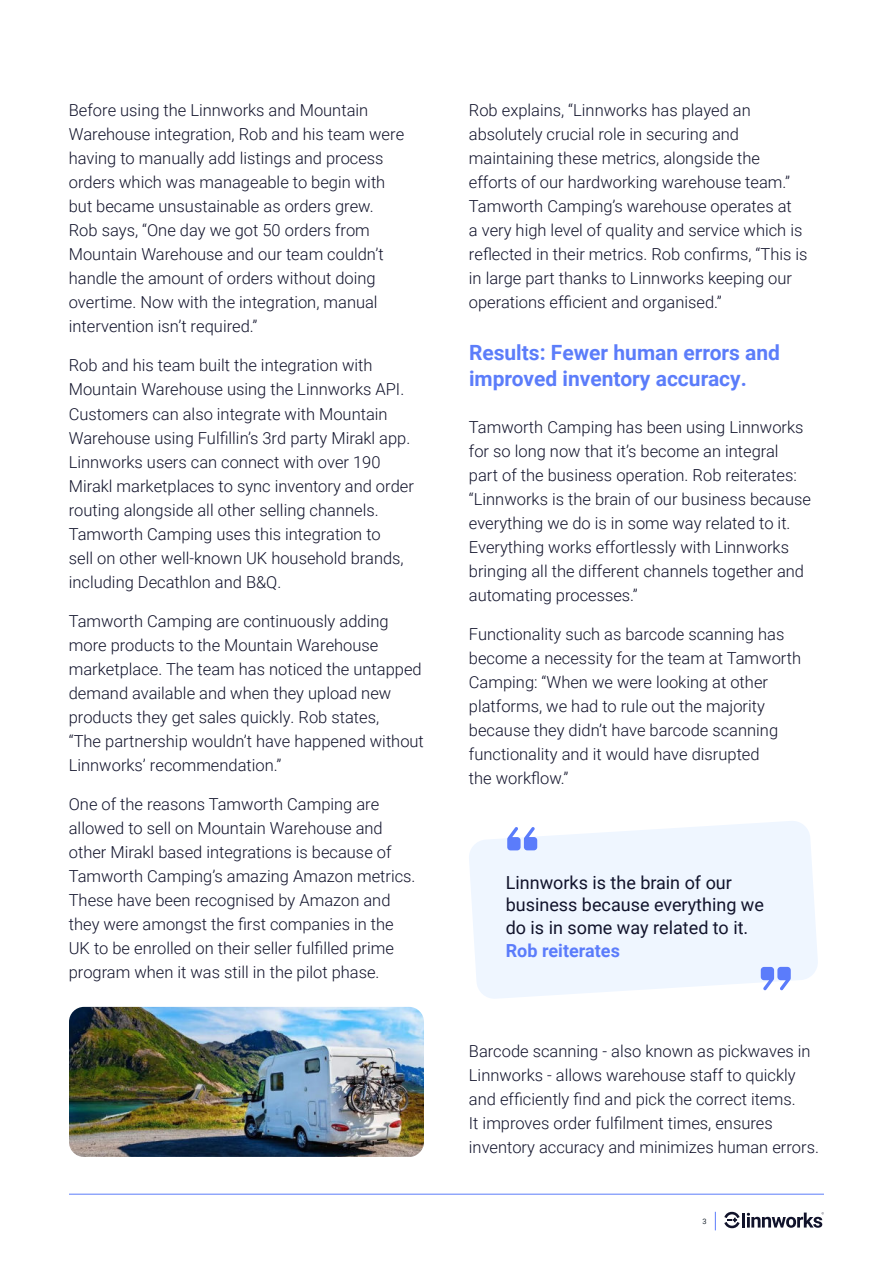
<style>
.page{position:relative;width:893px;height:1263px;background:#fff}
.page>*{position:absolute;margin:0;border:0;box-sizing:border-box;transform-origin:0 0}
.t1{font:700 21px/25.5px "Roboto";color:#5c7dfa}
.t2{font:18px/22.5px "Roboto";color:#11132b}
.t3{font:700 18px "Roboto";color:#5b7cfb}
.t4{font:300 16.5px/24px "Roboto";color:#11132b}
.t5{font:7.5px "Roboto";color:#212b36}
</style>
<div class="page">
<svg style="left:715px;top:1212px;width:1px;height:18px"></svg>
<svg style="left:724px;top:1211px;width:16px;height:18px"></svg>
<hr style="left:742px;top:1212px;width:3px;height:15px;background:#11132b">
<svg style="left:747px;top:1212px;width:77px;height:16px"></svg>
<hr style="left:69px;top:1194px;width:755px;height:1px;background:#5c7dfa">
<img style="left:69px;top:1007px;width:355px;height:150px">
<svg style="left:469px;top:821px;width:349px;height:178px;fill:#eff6ff"></svg>
<svg style="left:507px;top:827px;width:30px;height:23px"></svg>
<svg style="left:761px;top:967px;width:30px;height:23px"></svg>
<p class="t4" style="left:69px;top:100px;width:337px">Before using the Linnworks and Mountain Warehouse integration, Rob and his team were having to manually add listings and process orders which was manageable to begin with but became unsustainable as orders grew.<br>Rob says, “One day we got 50 orders from Mountain Warehouse and our team couldn’t handle the amount of orders without doing overtime. Now with the integration, manual intervention isn’t required.”</p>
<p class="t4" style="left:69px;top:355px;width:347px">Rob and his team built the integration with Mountain Warehouse using the Linnworks API.<br>Customers can also integrate with Mountain Warehouse using Fulfillin’s 3rd party Mirakl app.<br>Linnworks users can connect with over 190<br>Mirakl marketplaces to sync inventory and order routing alongside all other selling channels.<br>Tamworth Camping uses this integration to<br>sell on other well-known UK household brands, including Decathlon and B&amp;Q.</p>
<p class="t4" style="left:69px;top:610px;width:357px">Tamworth Camping are continuously adding more products to the Mountain Warehouse marketplace. The team has noticed the untapped demand available and when they upload new products they get sales quickly. Rob states,<br>“The partnership wouldn’t have happened without Linnworks’ recommendation.”</p>
<p class="t4" style="left:69px;top:793px;width:348px">One of the reasons Tamworth Camping are allowed to sell on Mountain Warehouse and other Mirakl based integrations is because of Tamworth Camping’s amazing Amazon metrics.<br>These have been recognised by Amazon and they were amongst the first companies in the UK to be enrolled on their seller fulfilled prime program when it was still in the pilot phase.</p>
<p class="t4" style="left:469px;top:100px;width:340px">Rob explains, “Linnworks has played an absolutely crucial role in securing and maintaining these metrics, alongside the efforts of our hardworking warehouse team.” Tamworth Camping’s warehouse operates at<br>a very high level of quality and service which is reflected in their metrics. Rob confirms, “This is in large part thanks to Linnworks keeping our operations efficient and organised.”</p>
<p class="t1" style="left:469px;top:342px;width:313px">Results: Fewer human errors and improved inventory accuracy.</p>
<p class="t4" style="left:469px;top:417px;width:344px">Tamworth Camping has been using Linnworks for so long now that it’s become an integral part of the business operation. Rob reiterates: “Linnworks is the brain of our business because everything we do is in some way related to it.<br>Everything works effortlessly with Linnworks bringing all the different channels together and automating processes.”</p>
<p class="t4" style="left:469px;top:624px;width:334px">Functionality such as barcode scanning has become a necessity for the team at Tamworth Camping: “When we were looking at other platforms, we had to rule out the majority because they didn’t have barcode scanning functionality and it would have disrupted<br>the workflow.”</p>
<p class="t2" style="left:506px;top:873px;width:260px">Linnworks is the brain of our business because everything we do is in some way related to it.</p>
<p class="t3" style="left:506px;top:943px;width:116px">Rob reiterates</p>
<p class="t4" style="left:469px;top:1041px;width:351px">Barcode scanning - also known as pickwaves in Linnworks - allows warehouse staff to quickly and efficiently find and pick the correct items.<br>It improves order fulfilment times, ensures inventory accuracy and minimizes human errors.</p>
<p class="t5" style="left:702px;top:1218px;width:6px">3</p>
</div>
